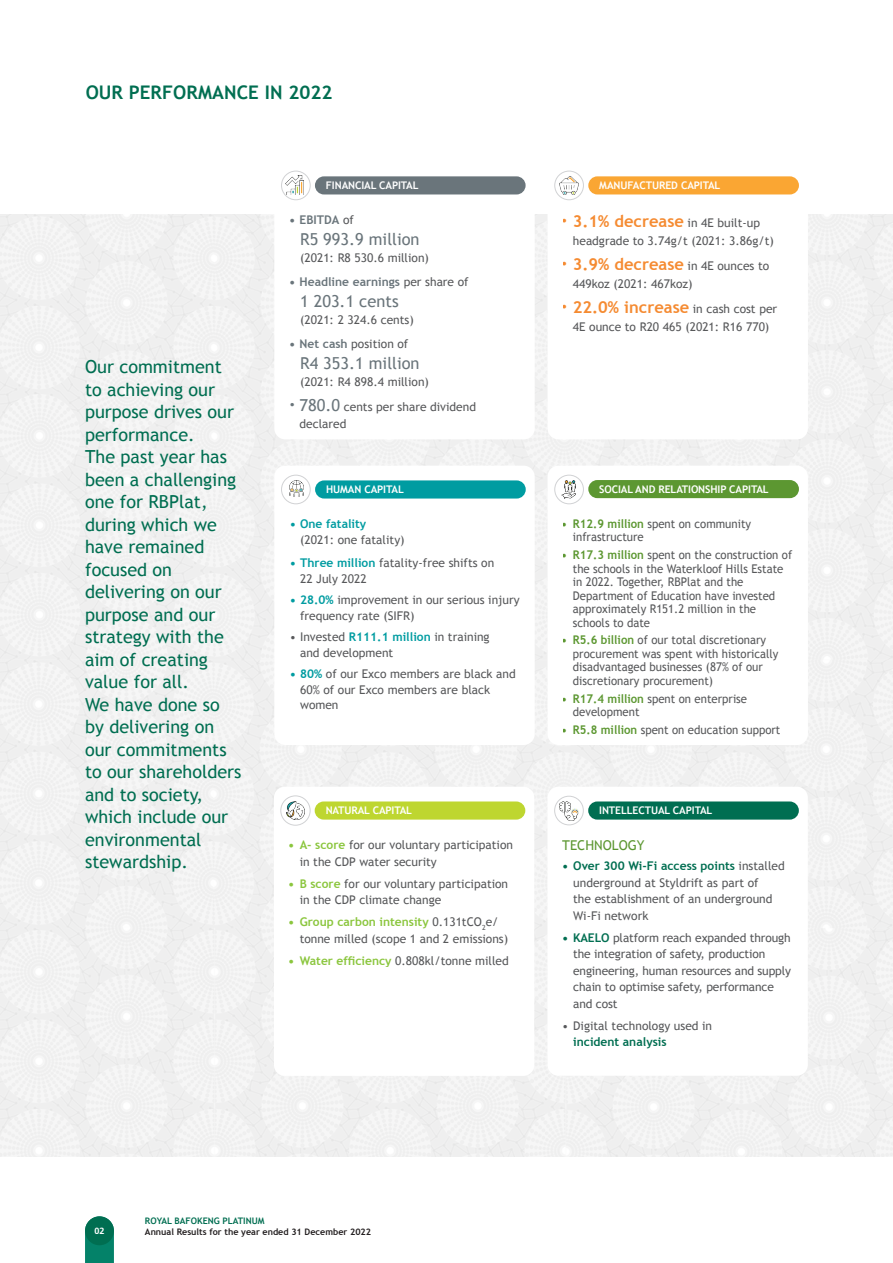
<style>
.page{position:relative;width:893px;height:1263px;background:#fff}
.page>*{position:absolute;margin:0;border:0;box-sizing:border-box;transform-origin:0 0}
.t1{font:700 18.75px "Trebuchet MS";letter-spacing:.005em;color:#006e51}
.t2{font:18px/22.5px "Trebuchet MS";color:#006e51}
.t3{font:700 16.5px "Trebuchet MS";color:#f58b32}
.t4{font:16.5px "Trebuchet MS";color:#6a757b}
.t5{font:13.5px "Trebuchet MS";color:#5c9731}
.t6{font:12px/16.5px "Trebuchet MS";color:#57585a}
.t7{font:12px/13.5px "Trebuchet MS";color:#57585a;scale:.95 1}
.t8{font:700 12px "Trebuchet MS";color:#6a757b}
.t9{font:700 12px "Trebuchet MS";color:#006e51}
.t10{font:700 12px "Trebuchet MS";color:#009ca1}
.t11{font:700 10.5px "Trebuchet MS";letter-spacing:-.01em;color:#fff}
.t12{font:700 9px "Trebuchet MS";color:#231f20}
.t13{font:700 9px "Trebuchet MS";color:#006e51}
.t14{font:700 9px "Frutiger LT Std";color:#fff}
.s1{font-weight:400;color:#57585a}
.s2{font-weight:700;color:#6a757b}
.s3{font-size:16.5px;color:#6a757b}
.s4{font-weight:700;color:#009ca1}
.s5{font-weight:700;color:#8bc63e}
.s6{font-weight:400;font-size:12px;color:#57585a}
.s7{font-weight:700;color:#5c9731}
.s8{font-weight:700;color:#006e51}
</style>
<div class="page">
<div style="left:315px;top:176px;width:211px;height:18px;background:#6a757b;border-radius:9px"></div>
<svg style="left:282px;top:171px;width:28px;height:29px"></svg>
<img style="left:286px;top:176px;width:18px;height:18px">
<div style="left:281px;top:171px;width:30px;height:29px;border:1px solid #d1d2d4;border-radius:50%"></div>
<div style="left:588px;top:176px;width:211px;height:18px;background:#faa633;border-radius:9px"></div>
<img style="left:559px;top:176px;width:19px;height:19px">
<div style="left:554px;top:171px;width:30px;height:29px;border:1px solid #d1d2d4;border-radius:50%"></div>
<img style="left:289px;top:481px;width:14px;height:16px">
<div style="left:281px;top:475px;width:30px;height:29px;border:1px solid #d1d2d4;border-radius:50%"></div>
<div style="left:315px;top:480px;width:211px;height:18px;background:#009ca1;border-radius:9px"></div>
<img style="left:561px;top:480px;width:14px;height:19px">
<div style="left:554px;top:475px;width:30px;height:29px;border:1px solid #d1d2d4;border-radius:50%"></div>
<div style="left:588px;top:480px;width:211px;height:18px;background:#5c9731;border-radius:9px"></div>
<div style="left:588px;top:801px;width:211px;height:19px;background:#006e51;border-radius:9px"></div>
<svg style="left:555px;top:796px;width:28px;height:29px"></svg>
<img style="left:560px;top:802px;width:18px;height:19px">
<div style="left:554px;top:796px;width:30px;height:29px;border:1px solid #d1d2d4;border-radius:50%"></div>
<div style="left:315px;top:801px;width:210px;height:19px;background:#bed630;border-radius:9px"></div>
<img style="left:286px;top:801px;width:19px;height:19px">
<div style="left:280px;top:795px;width:30px;height:30px;border:1px solid #d1d2d4;border-radius:50%"></div>
<svg style="left:85px;top:1216px;width:29px;height:47px"></svg>
<div style="left:85px;top:1216px;width:29px;height:29px;background:#006e51;border-radius:50%"></div>
<h1 class="t1" style="left:85px;top:80px;width:249px">OUR PERFORMANCE IN 2022</h1>
<p class="t2" style="left:85px;top:356px;width:158px">Our commitment to achieving our purpose drives our performance.<br>The past year has been a challenging one for RBPlat, during which we have remained focused on delivering on our purpose and our strategy with the aim of creating value for all.<br>We have done so by delivering on our commitments to our shareholders and to society, which include our environmental stewardship.</p>
<p class="t11" style="left:326px;top:179px;width:94px">FINANCIAL CAPITAL</p>
<p class="t8" style="left:289px;top:212px;width:66px">• EBITDA <span class="s1">of</span></p>
<h3 class="t4" style="left:300px;top:229px;width:121px">R5 993.9 million</h3>
<p class="t6" style="left:300px;top:250px;width:130px">(2021: R8 530.6 million)</p>
<p class="t8" style="left:289px;top:274px;width:181px">• Headline earnings <span class="s1">per share of</span></p>
<h3 class="t4" style="left:300px;top:291px;width:100px">1 203.1 cents</h3>
<p class="t6" style="left:300px;top:312px;width:115px">(2021: 2 324.6 cents)</p>
<p class="t6" style="left:289px;top:336px;width:121px"><span class="s2">• Net cash</span> position of</p>
<h3 class="t4" style="left:300px;top:353px;width:121px">R4 353.1 million</h3>
<p class="t6" style="left:300px;top:374px;width:130px">(2021: R4 898.4 million)</p>
<p class="t6" style="left:300px;top:398px;width:178px;line-height:17.2px;text-indent:-11px"><sup>•</sup> <span class="s3">780.0</span> cents per share dividend declared</p>
<p class="t11" style="left:326px;top:483px;width:79px">HUMAN CAPITAL</p>
<p class="t10" style="left:289px;top:516px;width:79px">• One fatality</p>
<p class="t6" style="left:300px;top:531px;width:106px">(2021: one fatality)</p>
<p class="t6" style="left:300px;top:555px;width:196px;line-height:15.8px;text-indent:-11px"><span class="s4">• Three million</span> fatality-free shifts on<br>22 July 2022</p>
<p class="t6" style="left:300px;top:592px;width:221px;line-height:15.8px;text-indent:-11px"><span class="s4">• 28.0%</span> improvement in our serious injury frequency rate (SIFR)</p>
<p class="t6" style="left:300px;top:629px;width:191px;line-height:15.8px;text-indent:-11px">• Invested <span class="s4">R111.1 million</span> in training and development</p>
<p class="t6" style="left:300px;top:666px;width:217px;line-height:15.8px;text-indent:-11px"><span class="s4">• 80%</span> of our Exco members are black and<br>60% of our Exco members are black women</p>
<p class="t11" style="left:326px;top:804px;width:88px">NATURAL CAPITAL</p>
<p class="t6" style="left:300px;top:837px;width:215px;text-indent:-11px"><span class="s5">• A- score</span> for our voluntary participation in the CDP water security</p>
<p class="t6" style="left:300px;top:875px;width:210px;text-indent:-11px"><span class="s5">• B score</span> for our voluntary participation in the CDP climate change</p>
<p class="t6" style="left:300px;top:914px;width:210px;text-indent:-11px"><span class="s5">• Group carbon intensity</span> 0.131tCO<sub>2</sub>e/ tonne milled (scope 1 and 2 emissions)</p>
<p class="t6" style="left:289px;top:952px;width:222px"><span class="s5">• Water efficiency</span> 0.808kl/tonne milled</p>
<p class="t11" style="left:599px;top:179px;width:123px">MANUFACTURED CAPITAL</p>
<h3 class="t3" style="left:562px;top:211px;width:200px"><sup>•</sup> 3.1% decrease <span class="s6">in 4E built-up</span></h3>
<p class="t6" style="left:573px;top:232px;width:202px">headgrade to 3.74g/t (2021: 3.86g/t)</p>
<h3 class="t3" style="left:562px;top:254px;width:209px"><sup>•</sup> 3.9% decrease <span class="s6">in 4E ounces to</span></h3>
<p class="t6" style="left:573px;top:275px;width:121px">449koz (2021: 467koz)</p>
<h3 class="t3" style="left:562px;top:297px;width:217px"><sup>•</sup> 22.0% increase <span class="s6">in cash cost per</span></h3>
<p class="t6" style="left:573px;top:318px;width:198px">4E ounce to R20 465 (2021: R16 770)</p>
<p class="t11" style="left:599px;top:483px;width:171px">SOCIAL AND RELATIONSHIP CAPITAL</p>
<p class="t7" style="left:573px;top:517px;width:189px;text-indent:-11px"><span class="s7">• R12.9 million</span> spent on community infrastructure</p>
<p class="t7" style="left:573px;top:548px;width:232px;text-indent:-11px"><span class="s7">• R17.3 million</span> spent on the construction of the schools in the Waterkloof Hills Estate in 2022. Together, RBPlat and the Department of Education have invested approximately R151.2 million in the schools to date</p>
<p class="t7" style="left:573px;top:634px;width:218px;text-indent:-11px"><span class="s7">• R5.6 billion</span> of our total discretionary procurement was spent with historically disadvantaged businesses (87% of our discretionary procurement)</p>
<p class="t7" style="left:573px;top:692px;width:185px;text-indent:-11px"><span class="s7">• R17.4 million</span> spent on enterprise development</p>
<p class="t7" style="left:562px;top:723px;width:232px"><span class="s7">• R5.8 million</span> spent on education support</p>
<p class="t11" style="left:599px;top:804px;width:115px">INTELLECTUAL CAPITAL</p>
<p class="t5" style="left:562px;top:837px;width:84px">TECHNOLOGY</p>
<p class="t6" style="left:573px;top:858px;width:213px;text-indent:-11px"><span class="s8">• Over 300 Wi-Fi access points</span> installed underground at Styldrift as part of<br>the establishment of an underground<br>Wi-Fi network</p>
<p class="t6" style="left:573px;top:929px;width:219px;text-indent:-11px"><span class="s8">• KAELO</span> platform reach expanded through the integration of safety, production engineering, human resources and supply chain to optimise safety, performance and cost</p>
<p class="t6" style="left:562px;top:1017px;width:151px">• Digital technology used in</p>
<p class="t9" style="left:573px;top:1035px;width:95px">incident analysis</p>
<p class="t13" style="left:145px;top:1215px;width:121px">ROYAL BAFOKENG PLATINUM</p>
<p class="t14" style="left:94px;top:1225px;width:12px">02</p>
<p class="t12" style="left:145px;top:1226px;width:228px">Annual Results for the year ended 31 December 2022</p>
</div>
